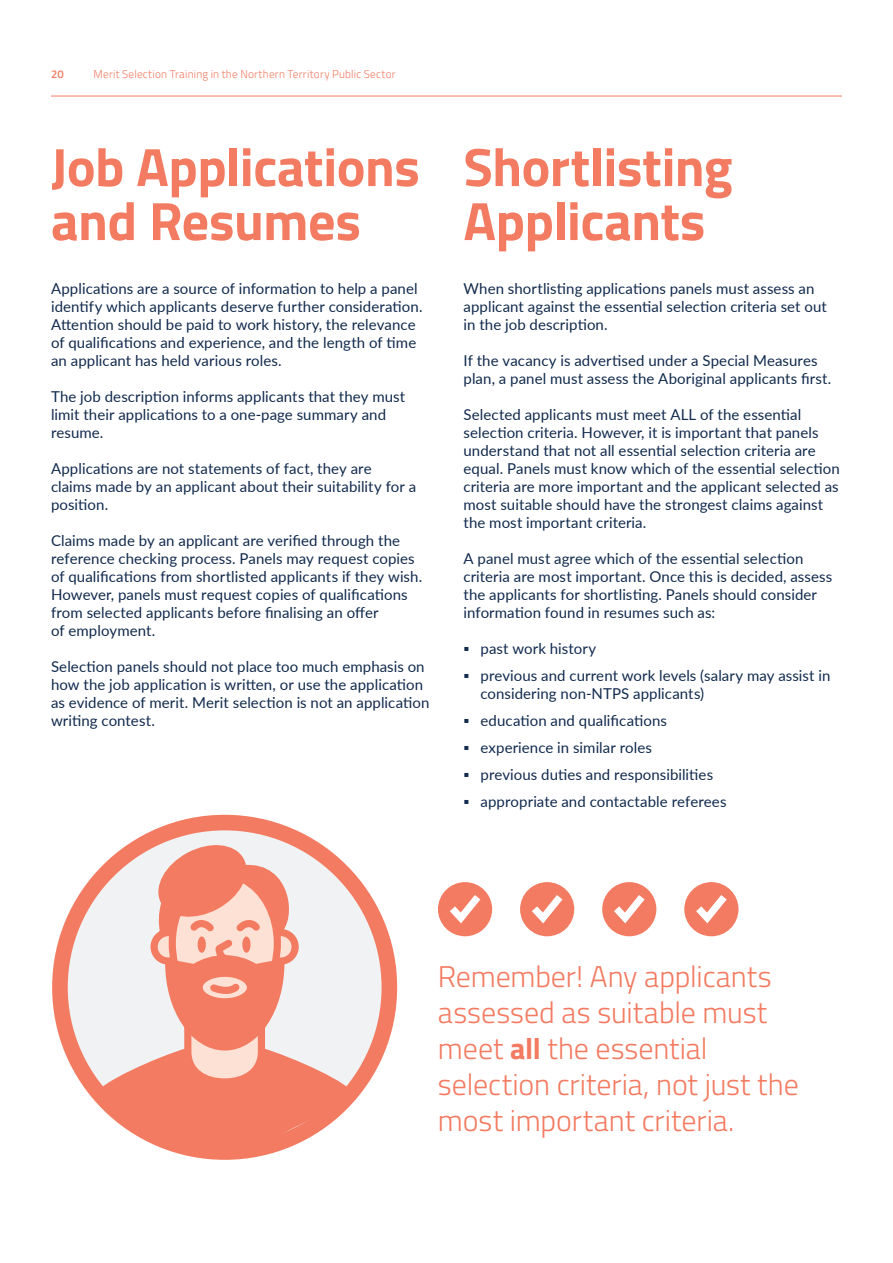
<style>
.page{position:relative;width:893px;height:1263px;background:#fff}
.page>*{position:absolute;margin:0;border:0;box-sizing:border-box;transform-origin:0 0}
.Heading_2_Left_Align{font:700 54px/54px "Titillium Web";letter-spacing:-.01em;color:#f37b61}
.Quote_Orange{font:300 30px/36px "Titillium Web";letter-spacing:-.005em;color:#f37b61}
.Body_Left_Aligned{font:15px/18px "Lato";letter-spacing:.005em;color:#112a4d}
.t1{font:300 11.25px "Titillium Web";letter-spacing:.02em;color:#f37b61}
.t2{font:600 11.25px "Titillium Web";color:#f37b61}
.s1{font-weight:700}
</style>
<div class="page">
<hr style="left:51px;top:96px;width:791px;height:1px;background:#f37b61">
<svg style="left:60px;top:822px;width:329px;height:330px;fill:#f0f2f3"></svg>
<div style="left:52px;top:815px;width:345px;height:345px;border:16px solid #f37b61;border-radius:50%"></div>
<svg style="left:90px;top:837px;width:269px;height:313px"></svg>
<div style="left:438px;top:882px;width:54px;height:54px;background:#f37b61;border-radius:50%"></div>
<svg style="left:450px;top:895px;width:30px;height:28px"></svg>
<div style="left:520px;top:882px;width:54px;height:54px;background:#f37b61;border-radius:50%"></div>
<svg style="left:532px;top:895px;width:30px;height:28px"></svg>
<div style="left:602px;top:882px;width:54px;height:54px;background:#f37b61;border-radius:50%"></div>
<svg style="left:614px;top:895px;width:31px;height:28px"></svg>
<div style="left:684px;top:882px;width:54px;height:54px;background:#f37b61;border-radius:50%"></div>
<svg style="left:696px;top:895px;width:31px;height:28px"></svg>
<p class="t2" style="left:51px;top:66px;width:14px">20</p>
<p class="t1" style="left:94px;top:66px;width:304px">Merit Selection Training in the Northern Territory Public Sector</p>
<p class="Heading_2_Left_Align" style="left:51px;top:137px;width:370px">Job Applications and Resumes</p>
<p class="Body_Left_Aligned" style="left:51px;top:279px;width:373px">Applications are a source of information to help a panel identify which applicants deserve further consideration.<br>Attention should be paid to work history, the relevance of qualifications and experience, and the length of time an applicant has held various roles.</p>
<p class="Body_Left_Aligned" style="left:51px;top:387px;width:356px">The job description informs applicants that they must limit their applications to a one-page summary and resume.</p>
<p class="Body_Left_Aligned" style="left:51px;top:459px;width:367px">Applications are not statements of fact, they are<br>claims made by an applicant about their suitability for a position.</p>
<p class="Body_Left_Aligned" style="left:51px;top:531px;width:373px">Claims made by an applicant are verified through the reference checking process. Panels may request copies of qualifications from shortlisted applicants if they wish.<br>However, panels must request copies of qualifications from selected applicants before finalising an offer<br>of employment.</p>
<p class="Body_Left_Aligned" style="left:51px;top:657px;width:380px">Selection panels should not place too much emphasis on how the job application is written, or use the application as evidence of merit. Merit selection is not an application writing contest.</p>
<p class="Heading_2_Left_Align" style="left:463px;top:137px;width:271px">Shortlisting<br>Applicants</p>
<p class="Body_Left_Aligned" style="left:463px;top:279px;width:365px">When shortlisting applications panels must assess an applicant against the essential selection criteria set out in the job description.</p>
<p class="Body_Left_Aligned" style="left:463px;top:351px;width:369px">If the vacancy is advertised under a Special Measures plan, a panel must assess the Aboriginal applicants first.</p>
<p class="Body_Left_Aligned" style="left:463px;top:405px;width:378px">Selected applicants must meet ALL of the essential selection criteria. However, it is important that panels understand that not all essential selection criteria are equal. Panels must know which of the essential selection criteria are more important and the applicant selected as most suitable should have the strongest claims against the most important criteria.</p>
<p class="Body_Left_Aligned" style="left:463px;top:549px;width:370px">A panel must agree which of the essential selection criteria are most important. Once this is decided, assess the applicants for shortlisting. Panels should consider information found in resumes such as:</p>
<p class="Body_Left_Aligned" style="left:463px;top:639px;width:134px">▪ past work history</p>
<p class="Body_Left_Aligned" style="left:480px;top:666px;width:351px;text-indent:-17px">▪ previous and current work levels (salary may assist in considering non-NTPS applicants)</p>
<p class="Body_Left_Aligned" style="left:463px;top:711px;width:205px">▪ education and qualifications</p>
<p class="Body_Left_Aligned" style="left:463px;top:738px;width:190px">▪ experience in similar roles</p>
<p class="Body_Left_Aligned" style="left:463px;top:765px;width:251px">▪ previous duties and responsibilities</p>
<p class="Body_Left_Aligned" style="left:463px;top:792px;width:265px">▪ appropriate and contactable referees</p>
<p class="Quote_Orange" style="left:438px;top:957px;width:362px">Remember! Any applicants assessed as suitable must meet <span class="s1">all</span> the essential selection criteria, not just the most important criteria.</p>
</div>
